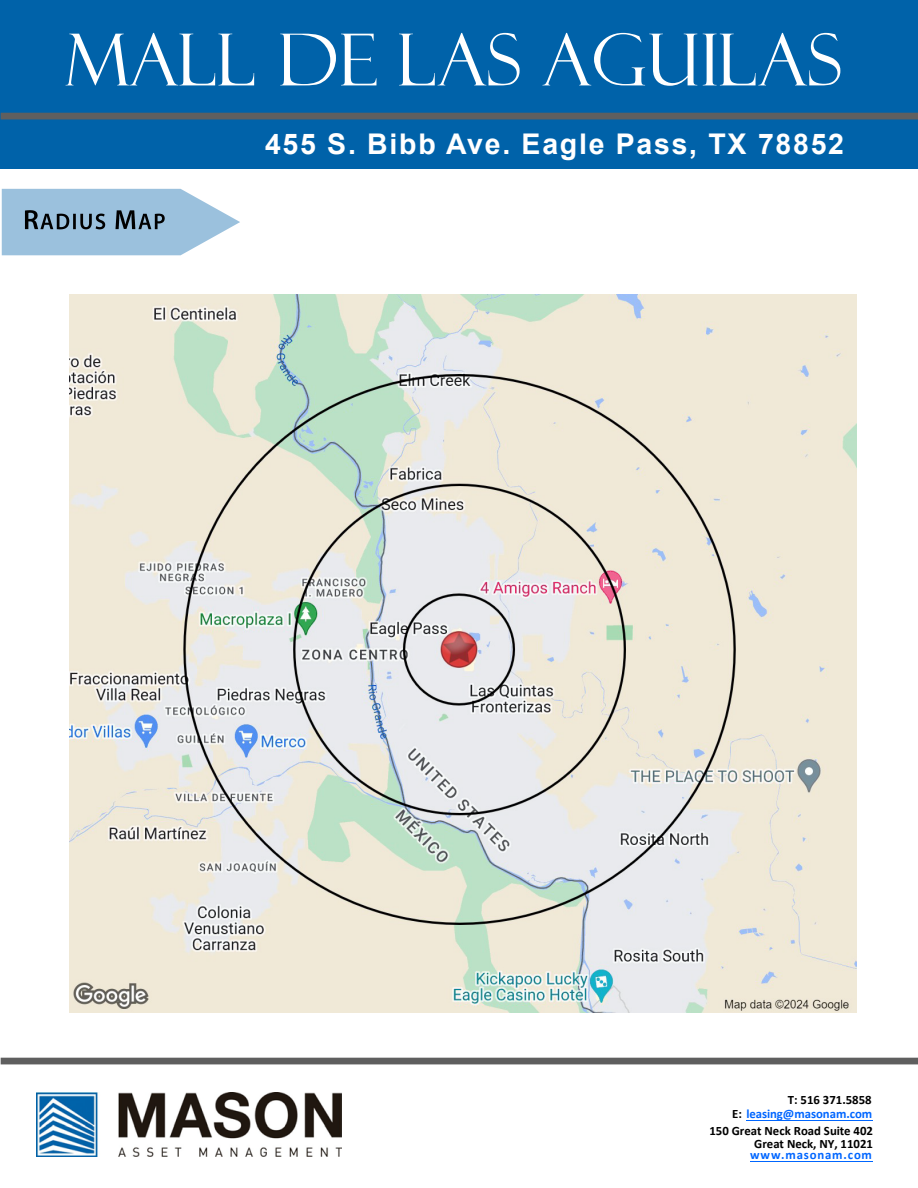
<style>
.page{position:relative;width:918px;height:1188px;background:#fff}
.page>*{position:absolute;margin:0;border:0;box-sizing:border-box;transform-origin:0 0}
.t1{font:72px "Felix Titling";color:#fff}
.t2{font:700 28.5px "Arial";letter-spacing:.06em;color:#fff}
.t3{font:700 12.75px/13.5px "Calibri";color:#000;text-align:right}
.t4{font:700 12.75px/14px "Calibri";color:#06f;text-align:right}
.t5{font:700 12.75px "Calibri";letter-spacing:.065em;color:#06f}
.s1{color:#000}
</style>
<div class="page">
<div style="left:0;top:0;width:918px;height:169px;background:#0062a9"></div>
<div style="left:1px;top:113px;width:917px;height:6px;background:#5f5f5f"></div>
<div style="left:1px;top:1058px;width:917px;height:6px;background:#5f5f5f"></div>
<img style="left:36px;top:1092px;width:305px;height:64px">
<hr style="left:746px;top:1120px;width:127px;height:1px;background:#06f">
<hr style="left:750px;top:1161px;width:123px;height:1px;background:#06f">
<svg style="left:2px;top:189px;width:238px;height:66px"></svg>
<img style="left:23px;top:203px;width:34px;height:33px">
<img style="left:40px;top:208px;width:74px;height:26px">
<img style="left:114px;top:203px;width:48px;height:33px">
<img style="left:138px;top:208px;width:43px;height:26px">
<img style="left:70px;top:294px;width:786px;height:718px">
<h1 class="t1" style="left:65px;top:19px;width:778px">MALL DE LAS AGUILAS</h1>
<h2 class="t2" style="left:265px;top:124px;width:581px">455 S. Bibb Ave. Eagle Pass, TX 78852</h2>
<p class="t4" style="left:732px;top:1092px;width:142px"><span class="s1">T: 516 371.5858<br>E:</span> leasing@masonam.com</p>
<p class="t3" style="left:710px;top:1124px;width:165px">150 Great Neck Road Suite 402<br>Great Neck, NY, 11021</p>
<p class="t5" style="left:750px;top:1146px;width:123px">www.masonam.com</p>
</div>
